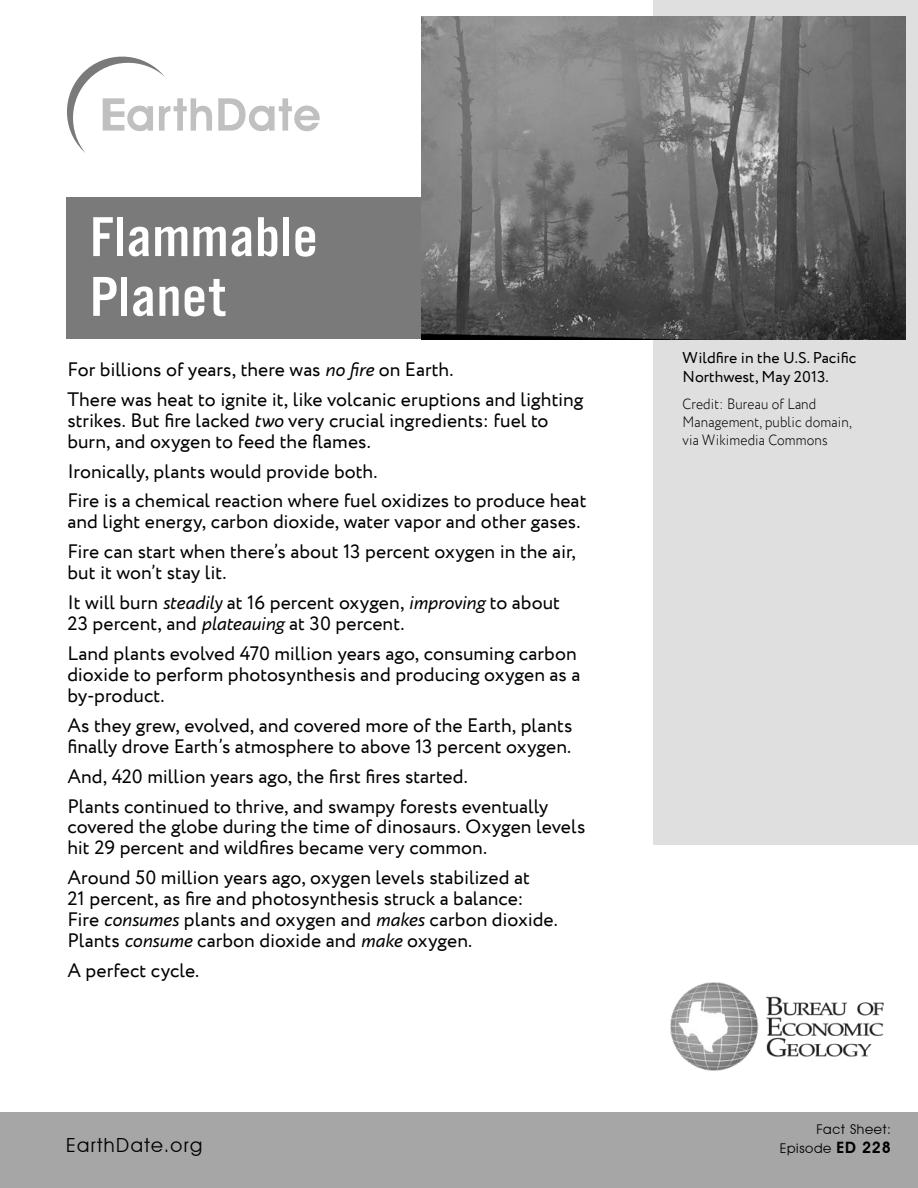
<style>
.page{position:relative;width:918px;height:1188px;background:#fff}
.page>*{position:absolute;margin:0;border:0;box-sizing:border-box;transform-origin:0 0}
.t1{font:58.35px/59.8px "Alternate Got No 3 D";letter-spacing:.01em;color:#fff;scale:1.1 1}
.t2{font:19.5px/29.8px "Circe";color:#000}
.t3{font:19.5px "Avant Garde IT Cby BT";letter-spacing:.075em;color:#000}
.t4{font:15.75px/19.5px "Circe";color:#000}
.t5{font:300 15px/18px "Circe";letter-spacing:.01em;color:#000;scale:.9 1}
.t6{font:13.5px/18.9px "Avant Garde IT Cby BT";letter-spacing:.05em;color:#000;text-align:right}
.s1{font-style:italic}
.s2{font-weight:600;font-size:15.75px}
</style>
<div class="page">
<div style="left:66px;top:197px;width:587px;height:142px;background:#7a7a7a"></div>
<div style="left:653px;top:0;width:265px;height:845px;background:#dfdfdf"></div>
<svg style="left:67px;top:56px;width:145px;height:97px"></svg>
<svg style="left:218px;top:98px;width:102px;height:33px"></svg>
<img style="left:671px;top:983px;width:213px;height:88px">
<div style="left:0;top:1112px;width:918px;height:76px;background:#a6a6a6"></div>
<img style="left:421px;top:16px;width:485px;height:323px">
<h1 class="t1" style="left:90px;top:207px;width:209px">Flammable<br>Planet</h1>
<p class="t2" style="left:67px;top:355px;width:518px">For billions of years, there was <span class="s1">no fire</span> on Earth.<br>There was heat to ignite it, like volcanic eruptions and lighting</p>
<p class="t2" style="left:67px;top:410px;width:483px;line-height:20.9px">strikes. But fire lacked <span class="s1">two</span> very crucial ingredients: fuel to burn, and oxygen to feed the flames.</p>
<p class="t2" style="left:67px;top:457px;width:521px">Ironically, plants would provide both.<br>Fire is a chemical reaction where fuel oxidizes to produce heat</p>
<p class="t2" style="left:67px;top:508px;width:515px">and light energy, carbon dioxide, water vapor and other gases.<br>Fire can start when there’s about 13 percent oxygen in the air,</p>
<p class="t2" style="left:67px;top:558px;width:494px">but it won’t stay lit.<br>It will burn <span class="s1">steadily</span> at 16 percent oxygen, <span class="s1">improving</span> to about</p>
<p class="t2" style="left:67px;top:609px;width:511px">23 percent, and <span class="s1">plateauing</span> at 30 percent.<br>Land plants evolved 470 million years ago, consuming carbon</p>
<p class="t2" style="left:67px;top:665px;width:515px;line-height:20.9px">dioxide to perform photosynthesis and producing oxygen as a by-product.</p>
<p class="t2" style="left:67px;top:715px;width:507px;line-height:20.9px">As they grew, evolved, and covered more of the Earth, plants finally drove Earth’s atmosphere to above 13 percent oxygen.</p>
<p class="t2" style="left:67px;top:762px;width:483px">And, 420 million years ago, the first fires started.<br>Plants continued to thrive, and swampy forests eventually</p>
<p class="t2" style="left:67px;top:817px;width:520px;line-height:20.9px">covered the globe during the time of dinosaurs. Oxygen levels hit 29 percent and wildfires became very common.</p>
<p class="t2" style="left:67px;top:868px;width:492px;line-height:21px">Around 50 million years ago, oxygen levels stabilized at<br>21 percent, as fire and photosynthesis struck a balance:<br>Fire <span class="s1">consumes</span> plants and oxygen and <span class="s1">makes</span> carbon dioxide.<br>Plants <span class="s1">consume</span> carbon dioxide and <span class="s1">make</span> oxygen.</p>
<p class="t2" style="left:67px;top:956px;width:133px">A perfect cycle.</p>
<p class="t3" style="left:66px;top:1134px;width:138px">EarthDate.org</p>
<p class="t4" style="left:683px;top:348px;width:175px">Wildfire in the U.S. Pacific<br>Northwest, May 2013.</p>
<p class="t5" style="left:683px;top:395px;width:189px">Credit: Bureau of Land<br>Management, public domain, via Wikimedia Commons</p>
<p class="t6" style="left:780px;top:1120px;width:113px">Fact Sheet:<br>Episode <span class="s2">ED 228</span></p>
</div>
